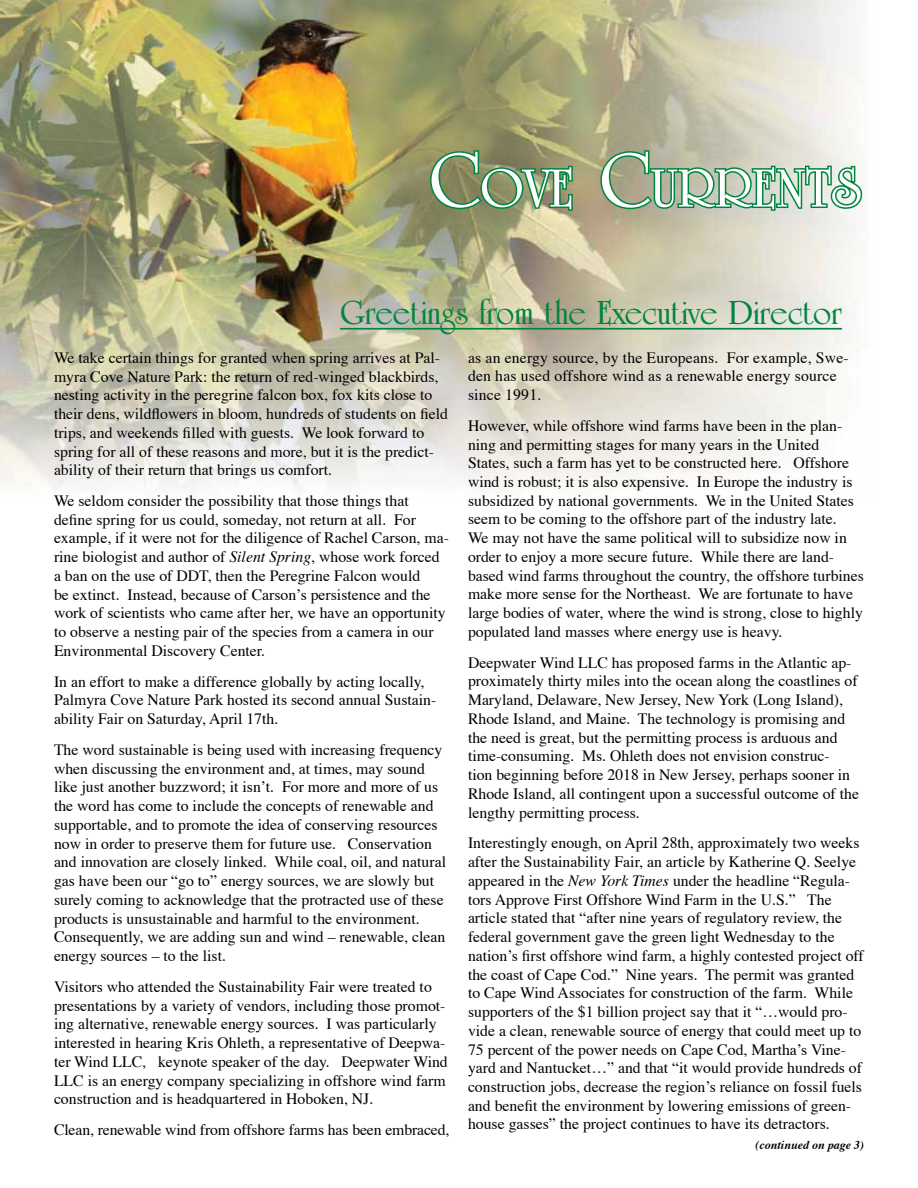
<style>
.page{position:relative;width:918px;height:1188px;background:#fff}
.page>*{position:absolute;margin:0;border:0;box-sizing:border-box;transform-origin:0 0}
.t1{font:700 57.75px "University Roman BT";color:#fff}
.t2{font:700 36px "University Roman BT";color:#00853f}
.t3{font:15.75px/18.8px "Times";color:#000}
.t4{font:italic 700 12px "Times";color:#000}
.s1{font-size:82.5px}
.s2{font-style:italic}
</style>
<div class="page">
<img style="left:0;top:0;width:860px;height:491px">
<svg style="left:429px;top:149px;width:145px;height:63px;background:#6a8c5c"></svg>
<svg style="left:599px;top:149px;width:264px;height:63px;background:#8ab392"></svg>
<hr style="left:340px;top:328px;width:502px;height:2px;background:#00853f">
<h1 class="t1" style="left:429px;top:154px;width:434px"><span class="s1">C</span>OVE <span class="s1">C</span>URRENTS</h1>
<h2 class="t2" style="left:340px;top:291px;width:503px">Greetings from the Executive Director</h2>
<p class="t3" style="left:54px;top:347px;width:396px">We take certain things for granted when spring arrives at Pal&shy;myra Cove Nature Park: the return of red-winged blackbirds, nesting activity in the peregrine falcon box, fox kits close to their dens, wildflowers in bloom, hundreds of students on field trips, and weekends filled with guests. We look forward to spring for all of these reasons and more, but it is the predict&shy;ability of their return that brings us comfort.</p>
<p class="t3" style="left:54px;top:490px;width:396px">We seldom consider the possibility that those things that define spring for us could, someday, not return at all. For example, if it were not for the diligence of Rachel Carson, ma&shy;rine biologist and author of <span class="s2">Silent Spring</span>, whose work forced a ban on the use of DDT, then the Peregrine Falcon would<br>be extinct. Instead, because of Carson’s persistence and the work of scientists who came after her, we have an opportunity to observe a nesting pair of the species from a camera in our Environmental Discovery Center.</p>
<p class="t3" style="left:54px;top:671px;width:384px">In an effort to make a difference globally by acting locally,<br>Palmyra Cove Nature Park hosted its second annual Sustain&shy;ability Fair on Saturday, April 17th.</p>
<p class="t3" style="left:54px;top:739px;width:394px">The word sustainable is being used with increasing frequency when discussing the environment and, at times, may sound like just another buzzword; it isn’t. For more and more of us the word has come to include the concepts of renewable and supportable, and to promote the idea of conserving resources now in order to preserve them for future use. Conservation and innovation are closely linked. While coal, oil, and natural gas have been our “go to” energy sources, we are slowly but surely coming to acknowledge that the protracted use of these products is unsustainable and harmful to the environment.<br>Consequently, we are adding sun and wind – renewable, clean energy sources – to the list.</p>
<p class="t3" style="left:54px;top:976px;width:395px">Visitors who attended the Sustainability Fair were treated to presentations by a variety of vendors, including those promot&shy;ing alternative, renewable energy sources. I was particularly interested in hearing Kris Ohleth, a representative of Deepwa&shy;ter Wind LLC, keynote speaker of the day. Deepwater Wind LLC is an energy company specializing in offshore wind farm construction and is headquartered in Hoboken, NJ.</p>
<p class="t3" style="left:54px;top:1119px;width:397px">Clean, renewable wind from offshore farms has been embraced,</p>
<p class="t3" style="left:468px;top:347px;width:382px">as an energy source, by the Europeans. For example, Swe&shy;den has used offshore wind as a renewable energy source since 1991.</p>
<p class="t3" style="left:468px;top:415px;width:397px">However, while offshore wind farms have been in the plan&shy;ning and permitting stages for many years in the United States, such a farm has yet to be constructed here. Offshore wind is robust; it is also expensive. In Europe the industry is subsidized by national governments. We in the United States seem to be coming to the offshore part of the industry late.<br>We may not have the same political will to subsidize now in order to enjoy a more secure future. While there are land&shy;based wind farms throughout the country, the offshore turbines make more sense for the Northeast. We are fortunate to have large bodies of water, where the wind is strong, close to highly populated land masses where energy use is heavy.</p>
<p class="t3" style="left:468px;top:652px;width:393px">Deepwater Wind LLC has proposed farms in the Atlantic ap&shy;proximately thirty miles into the ocean along the coastlines of Maryland, Delaware, New Jersey, New York (Long Island), Rhode Island, and Maine. The technology is promising and the need is great, but the permitting process is arduous and time-consuming. Ms. Ohleth does not envision construc-<br>tion beginning before 2018 in New Jersey, perhaps sooner in Rhode Island, all contingent upon a successful outcome of the lengthy permitting process.</p>
<p class="t3" style="left:468px;top:832px;width:397px">Interestingly enough, on April 28th, approximately two weeks after the Sustainability Fair, an article by Katherine Q. Seelye appeared in the <span class="s2">New York Times</span> under the headline “Regula&shy;tors Approve First Offshore Wind Farm in the U.S.” The article stated that “after nine years of regulatory review, the federal government gave the green light Wednesday to the nation’s first offshore wind farm, a highly contested project off the coast of Cape Cod.” Nine years. The permit was granted to Cape Wind Associates for construction of the farm. While supporters of the $1 billion project say that it “…would pro&shy;vide a clean, renewable source of energy that could meet up to 75 percent of the power needs on Cape Cod, Martha’s Vine&shy;yard and Nantucket…” and that “it would provide hundreds of construction jobs, decrease the region’s reliance on fossil fuels and benefit the environment by lowering emissions of green&shy;house gasses” the project continues to have its detractors.</p>
<p class="t4" style="left:756px;top:1134px;width:110px">(continued on page 3)</p>
</div>
